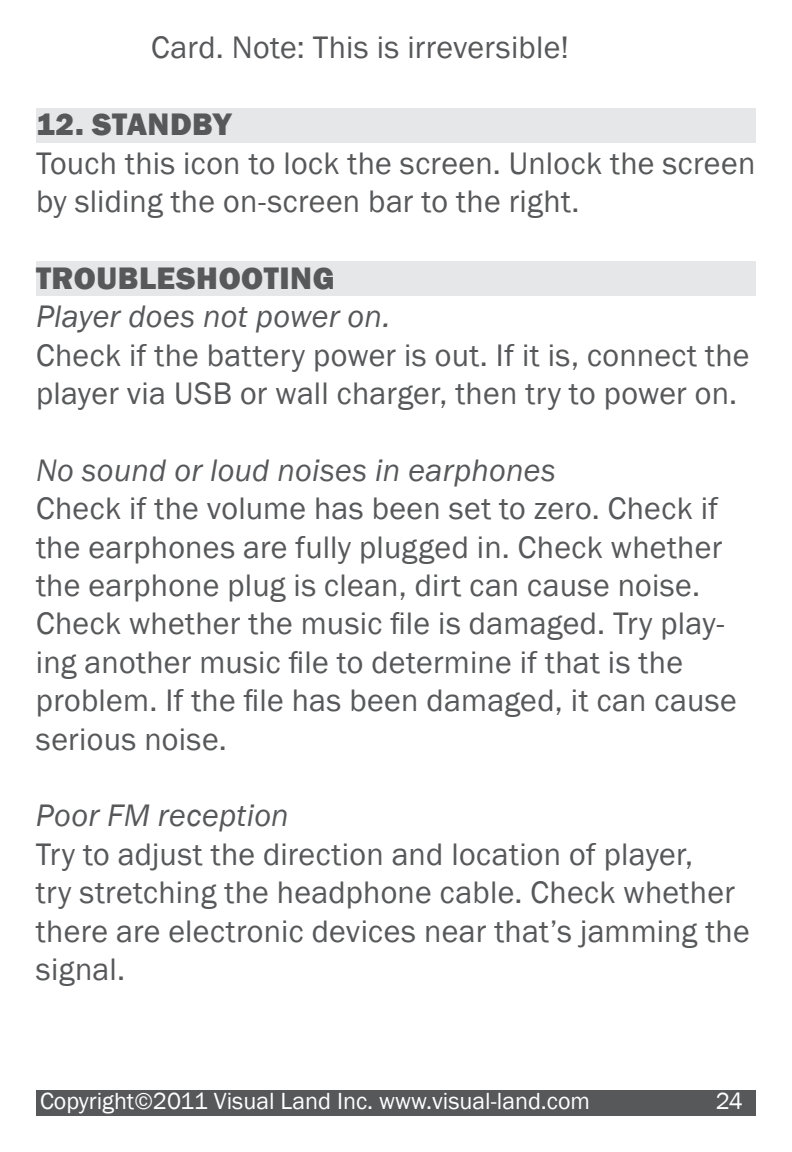
<style>
.page{position:relative;width:792px;height:1152px;background:#fff}
.page>*{position:absolute;margin:0;border:0;box-sizing:border-box;transform-origin:0 0}
.t1{font:32px/38.4px "Franklin Gothic";letter-spacing:.01em;color:#57585a}
.t2{font:italic 32px "Franklin Gothic";letter-spacing:.01em;color:#57585a}
.t3{font:800 32px "Franklin Gothic";letter-spacing:.015em;color:#57585a}
.t4{font:24px "Franklin Gothic";color:#fff}
</style>
<div class="page">
<div style="left:36px;top:1090px;width:720px;height:26px;background:#57585a"></div>
<div style="left:36px;top:108px;width:720px;height:35px;background:#e6e7e9"></div>
<div style="left:36px;top:262px;width:720px;height:34px;background:#e6e7e9"></div>
<p class="t1" style="left:151px;top:29px;width:419px">Card. Note: This is irreversible!</p>
<p class="t3" style="left:36px;top:104px;width:197px">12. STANDBY</p>
<p class="t1" style="left:36px;top:144px;width:721px">Touch this icon to lock the screen. Unlock the screen by sliding the on-screen bar to the right.</p>
<p class="t3" style="left:36px;top:257px;width:300px">TROUBLESHOOTING</p>
<p class="t2" style="left:36px;top:296px;width:356px">Player does not power on.</p>
<p class="t1" style="left:36px;top:336px;width:715px">Check if the battery power is out. If it is, connect the player via USB or wall charger, then try to power on.</p>
<p class="t2" style="left:36px;top:450px;width:522px">No sound or loud noises in earphones</p>
<p class="t1" style="left:36px;top:490px;width:702px">Check if the volume has been set to zero. Check if the earphones are fully plugged in. Check whether the earphone plug is clean, dirt can cause noise.<br>Check whether the music file is damaged. Try play&shy;ing another music file to determine if that is the problem. If the file has been damaged, it can cause serious noise.</p>
<p class="t2" style="left:36px;top:796px;width:254px">Poor FM reception</p>
<p class="t1" style="left:36px;top:836px;width:715px">Try to adjust the direction and location of player,<br>try stretching the headphone cable. Check whether there are electronic devices near that’s jamming the signal.</p>
<p class="t4" style="left:40px;top:1086px;width:552px">Copyright©2011 Visual Land Inc. www.visual-land.com</p>
<p class="t4" style="left:716px;top:1086px;width:29px">24</p>
</div>
